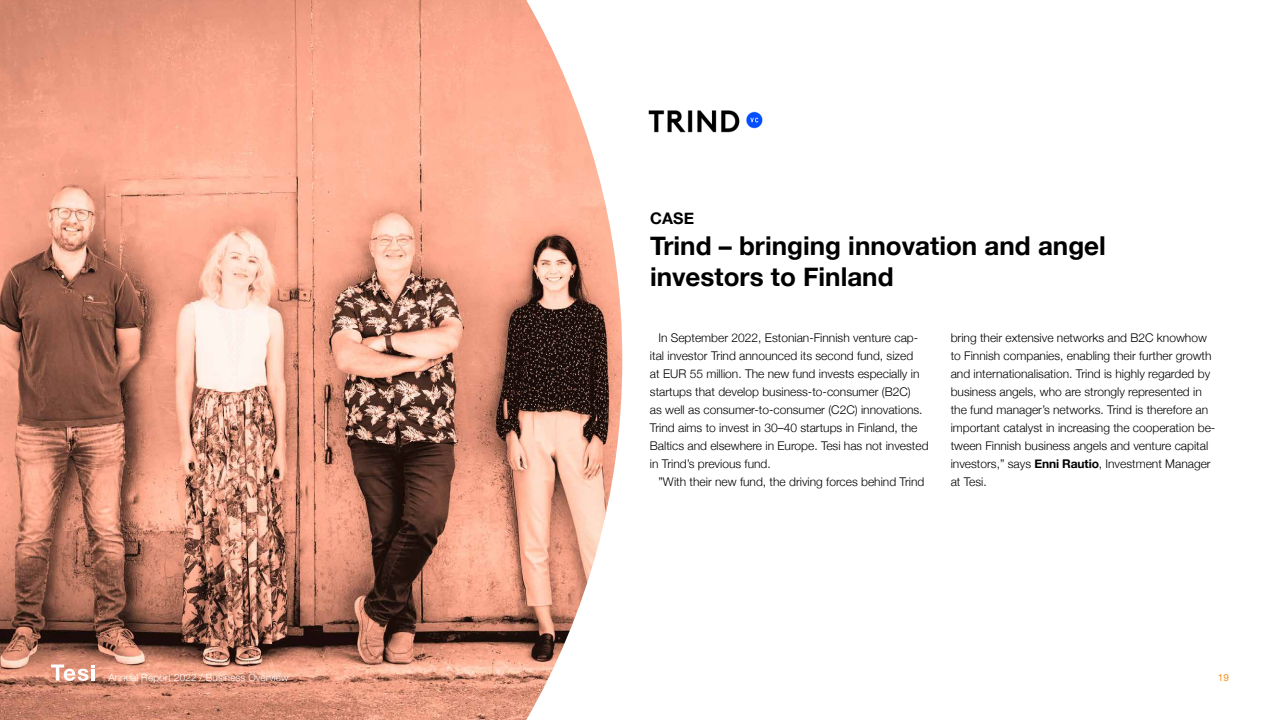
<style>
.page{position:relative;width:1280px;height:720px;background:#fff}
.page>*{position:absolute;margin:0;border:0;box-sizing:border-box;transform-origin:0 0}
.t1{font:700 26px/31.2px "Helvetica Neue";color:#000}
.t2{font:700 16px "Helvetica Neue";color:#000}
.t3{font:300 12px/18px "Helvetica Neue";color:#000}
.t4{font:300 10px "Helvetica Neue";letter-spacing:.01em;color:#fff}
.t5{font:10px "Helvetica Neue";color:#f7941d}
.s1{font-weight:700}
</style>
<div class="page">
<img style="left:0;top:0;width:622px;height:720px">
<img style="left:648px;top:110px;width:115px;height:23px">
<svg style="left:51px;top:665px;width:44px;height:16px"></svg>
<h2 class="t2" style="left:650px;top:205px;width:46px">CASE</h2>
<h1 class="t1" style="left:650px;top:231px;width:457px">Trind – bringing innovation and angel investors to Finland</h1>
<p class="t3" style="left:650px;top:328px;width:280px;text-indent:9px">In September 2022, Estonian-Finnish venture cap&shy;ital investor Trind announced its second fund, sized<br>at EUR 55 million. The new fund invests especially in startups that develop business-to-consumer (B2C)<br>as well as consumer-to-consumer (C2C) innovations.<br>Trind aims to invest in 30–40 startups in Finland, the Baltics and elsewhere in Europe. Tesi has not invested in Trind’s previous fund.</p>
<p class="t3" style="left:658px;top:472px;width:268px">”With their new fund, the driving forces behind Trind</p>
<p class="t3" style="left:951px;top:328px;width:266px">bring their extensive networks and B2C knowhow to Finnish companies, enabling their further growth and internationalisation. Trind is highly regarded by business angels, who are strongly represented in the fund manager’s networks. Trind is therefore an important catalyst in increasing the cooperation be&shy;tween Finnish business angels and venture capital investors,” says <span class="s1">Enni Rautio</span>, Investment Manager at Tesi.</p>
<p class="t4" style="left:108px;top:669px;width:182px">Annual Report 2022 / Business Overview</p>
<p class="t5" style="left:1218px;top:670px;width:13px">19</p>
</div>
